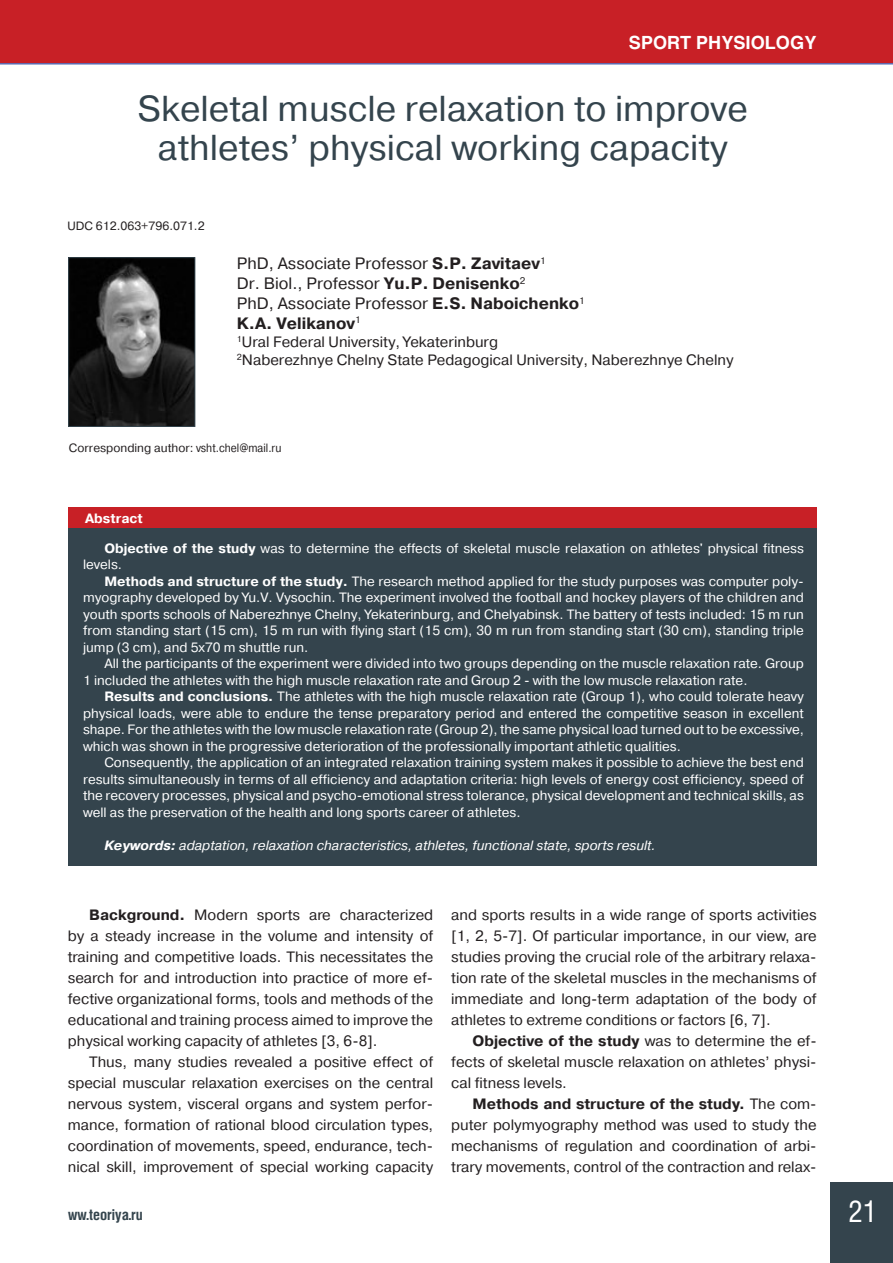
<style>
.page{position:relative;width:893px;height:1263px;background:#fff}
.page>*{position:absolute;margin:0;border:0;box-sizing:border-box;transform-origin:0 0}
.ЗАГОЛОВОК{font:36px "Pragmatica C";color:#34444d}
.t1{font:30px "Helios Cond C";color:#fff}
.t2{font:700 18px "Helios C";color:#fff}
.АВТОР{font:16.5px "Pragmatica C";color:#231f20}
.АВТОР-2{font:700 16.5px "Pragmatica C";color:#231f20}
.Основной_текст_22{font:15px/21px "Pragmatica C";color:#231f20;text-align:justify}
.Обычный{font:15px/21px "Pragmatica C";color:#231f20;text-align:justify}
.ИНСТИТУТ{font:15px "Pragmatica C";color:#231f20}
.t3{font:700 15px "Helios Cond C";color:#34444d}
.ТЕКСТ{font:13.5px/16.5px "Pragmatica C";color:#fff;text-align:justify}
.ТЕКСТ-2{font:italic 13.5px "Pragmatica C";color:#fff}
.t4{font:700 13.5px "Pragmatica C";color:#fff}
.АДРЕС{font:12px "Pragmatica C";color:#231f20}
.s1{font-weight:700}
</style>
<div class="page">
<div style="left:0;top:0;width:893px;height:64px;background:#c82026"></div>
<hr style="left:0;top:63px;width:893px;height:2px;background:#5d6cb3">
<div style="left:831px;top:1182px;width:62px;height:81px;background:#34444d"></div>
<div style="left:68px;top:507px;width:749px;height:21px;background:#c82026"></div>
<img style="left:70px;top:259px;width:123px;height:166px">
<div style="left:68px;top:257px;width:127px;height:170px;border:1px solid #34444d"></div>
<div style="left:68px;top:528px;width:749px;height:337px;background:#34444d"></div>
<p class="t2" style="left:629px;top:33px;width:189px">SPORT PHYSIOLOGY</p>
<p class="ЗАГОЛОВОК" style="left:138px;top:89px;width:612px">Skeletal muscle relaxation to improve</p>
<p class="ЗАГОЛОВОК" style="left:158px;top:128px;width:571px">athletes’ physical working capacity</p>
<p class="АДРЕС" style="left:67px;top:220px;width:139px">UDC 612.063+796.071.2</p>
<p class="АВТОР" style="left:237px;top:254px;width:310px">PhD, Associate Professor <span class="s1">S.P. Zavitaev</span><sup>1</sup></p>
<p class="АВТОР" style="left:237px;top:274px;width:290px">Dr. Biol., Professor <span class="s1">Yu.P. Denisenko</span><sup>2</sup></p>
<p class="АВТОР" style="left:237px;top:294px;width:349px">PhD, Associate Professor <span class="s1">E.S. Naboichenko</span><sup>1</sup></p>
<p class="АВТОР-2" style="left:237px;top:314px;width:125px">K.A. Velikanov<sup>1</sup></p>
<p class="ИНСТИТУТ" style="left:237px;top:333px;width:263px"><sup>1</sup>Ural Federal University, Yekaterinburg</p>
<p class="ИНСТИТУТ" style="left:237px;top:351px;width:498px"><sup>2</sup>Naberezhnye Chelny State Pedagogical University, Naberezhnye Chelny</p>
<p class="АДРЕС" style="left:69px;top:441px;width:214px">Corresponding author: vsht.chel@mail.ru</p>
<p class="t4" style="left:85px;top:511px;width:59px">Abstract</p>
<p class="ТЕКСТ" style="left:83px;top:540px;width:722px;text-indent:21px"><span class="s1">Objective of the study</span> was to determine the effects of skeletal muscle relaxation on athletes' physical fitness levels.</p>
<p class="ТЕКСТ" style="left:83px;top:573px;width:722px;text-indent:21px"><span class="s1">Methods and structure of the study.</span> The research method applied for the study purposes was computer poly&shy;myography developed by Yu.V. Vysochin. The experiment involved the football and hockey players of the children and youth sports schools of Naberezhnye Chelny, Yekaterinburg, and Chelyabinsk. The battery of tests included: 15 m run from standing start (15 cm), 15 m run with flying start (15 cm), 30 m run from standing start (30 cm), standing triple jump (3 cm), and 5x70 m shuttle run.</p>
<p class="ТЕКСТ" style="left:83px;top:655px;width:722px;text-indent:21px">All the participants of the experiment were divided into two groups depending on the muscle relaxation rate. Group<br>1 included the athletes with the high muscle relaxation rate and Group 2 - with the low muscle relaxation rate.</p>
<p class="ТЕКСТ" style="left:83px;top:688px;width:722px;text-indent:21px"><span class="s1">Results and conclusions.</span> The athletes with the high muscle relaxation rate (Group 1), who could tolerate heavy physical loads, were able to endure the tense preparatory period and entered the competitive season in excellent shape. For the athletes with the low muscle relaxation rate (Group 2), the same physical load turned out to be excessive, which was shown in the progressive deterioration of the professionally important athletic qualities.</p>
<p class="ТЕКСТ" style="left:83px;top:754px;width:722px;text-indent:21px">Consequently, the application of an integrated relaxation training system makes it possible to achieve the best end results simultaneously in terms of all efficiency and adaptation criteria: high levels of energy cost efficiency, speed of the recovery processes, physical and psycho-emotional stress tolerance, physical development and technical skills, as well as the preservation of the health and long sports career of athletes.</p>
<p class="ТЕКСТ-2" style="left:104px;top:837px;width:553px"><span class="s1">Keywords:</span> adaptation, relaxation characteristics, athletes, functional state, sports result.</p>
<p class="Обычный" style="left:68px;top:904px;width:367px;text-indent:21px"><span class="s1">Background.</span> Modern sports are characterized by a steady increase in the volume and intensity of training and competitive loads. This necessitates the search for and introduction into practice of more ef&shy;fective organizational forms, tools and methods of the educational and training process aimed to improve the physical working capacity of athletes [3, 6-8].</p>
<p class="Основной_текст_22" style="left:68px;top:1051px;width:367px;text-indent:21px">Thus, many studies revealed a positive effect of special muscular relaxation exercises on the central nervous system, visceral organs and system perfor&shy;mance, formation of rational blood circulation types, coordination of movements, speed, endurance, tech&shy;nical skill, improvement of special working capacity</p>
<p class="Основной_текст_22" style="left:451px;top:904px;width:367px">and sports results in a wide range of sports activities [1, 2, 5-7]. Of particular importance, in our view, are studies proving the crucial role of the arbitrary relaxa&shy;tion rate of the skeletal muscles in the mechanisms of immediate and long-term adaptation of the body of athletes to extreme conditions or factors [6, 7].</p>
<p class="Основной_текст_22" style="left:451px;top:1030px;width:367px;text-indent:21px"><span class="s1">Objective of the study</span> was to determine the ef&shy;fects of skeletal muscle relaxation on athletes’ physi&shy;cal fitness levels.</p>
<p class="Основной_текст_22" style="left:451px;top:1093px;width:367px;text-indent:21px"><span class="s1">Methods and structure of the study.</span> The com&shy;puter polymyography method was used to study the mechanisms of regulation and coordination of arbi&shy;trary movements, control of the contraction and relax-</p>
<p class="t3" style="left:68px;top:1205px;width:76px">ww.teoriya.ru</p>
<h2 class="t1" style="left:848px;top:1194px;width:30px">21</h2>
</div>
